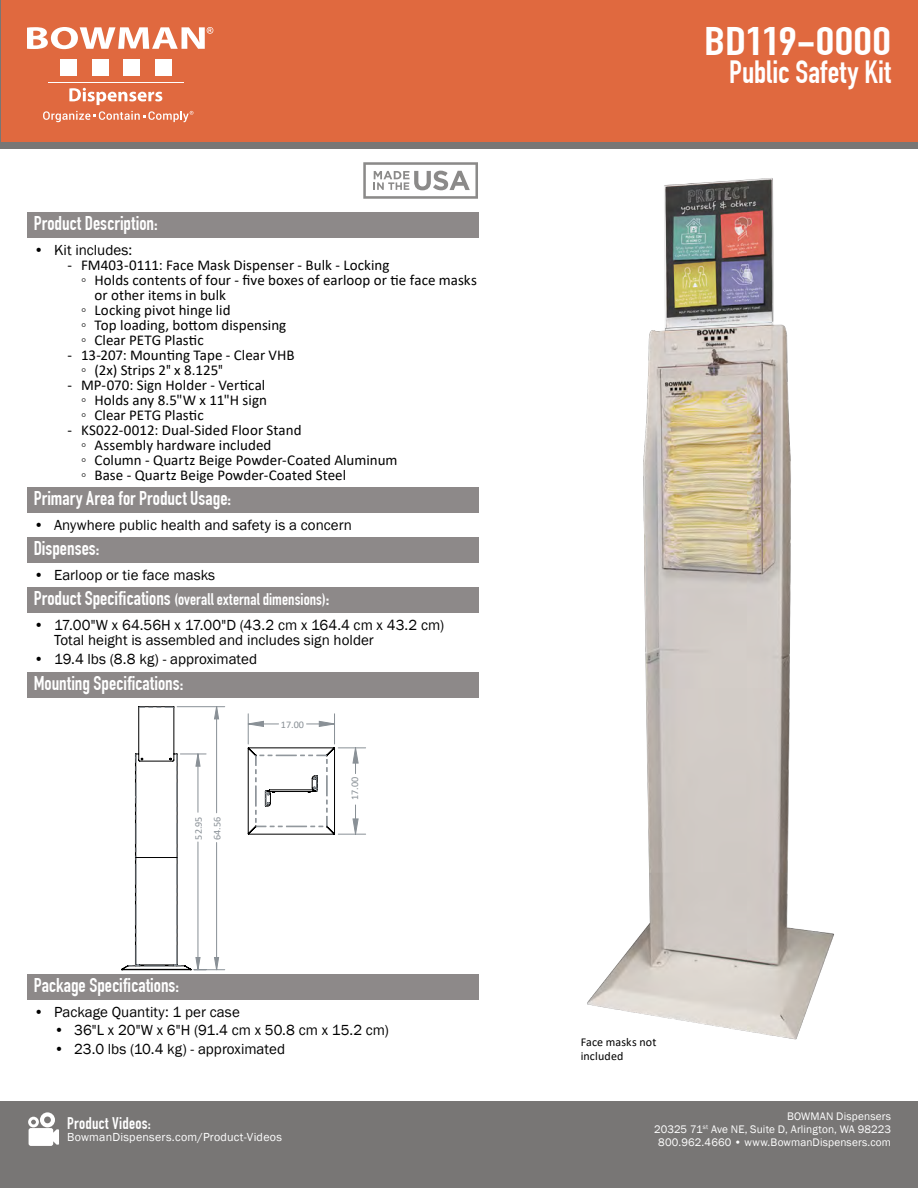
<style>
.page{position:relative;width:918px;height:1188px;background:#fff}
.page>*{position:absolute;margin:0;border:0;box-sizing:border-box;transform-origin:0 0}
.t1{font:700 39px "DIN Condensed";letter-spacing:-.01em;color:#fff;scale:1.28 1}
.t2{font:700 31.5px "DIN Condensed";letter-spacing:.01em;color:#fff}
.t3{font:700 19.5px "DIN Condensed";color:#fff}
.t4{font:700 16.5px "DIN Condensed";letter-spacing:.005em;color:#fff}
.t5{font:15px/15px "Calibri";color:#000}
.t6{font:15px/15px "Franklin Gothic";color:#000}
.t7{font:12px "Franklin Gothic";letter-spacing:.02em;color:#fff}
.t8{font:12px/13.5px "Calibri";letter-spacing:.015em;color:#000}
.t9{font:11.25px/12.8px "Franklin Gothic";letter-spacing:.01em;color:#fff;text-align:right}
.t10{font:10.2px/18.6px "Calibri";color:#899096}
.s1{font-family:"Franklin Gothic"}
.s2{font-size:19.5px}
</style>
<div class="page">
<div style="left:0;top:1101px;width:918px;height:87px;background:#787675"></div>
<div style="left:0;top:0;width:918px;height:148px;background:#787675"></div>
<div style="left:2px;top:0;width:916px;height:142px;background:#e0693f"></div>
<svg style="left:69px;top:88px;width:93px;height:17px"></svg>
<hr style="left:48px;top:82px;width:136px;height:1px;background:#fff">
<div style="left:60px;top:60px;width:17px;height:16px;background:#fff"></div>
<div style="left:92px;top:60px;width:17px;height:16px;background:#fff"></div>
<div style="left:123px;top:60px;width:17px;height:16px;background:#fff"></div>
<div style="left:155px;top:60px;width:17px;height:16px;background:#fff"></div>
<svg style="left:27px;top:27px;width:186px;height:22px"></svg>
<svg style="left:43px;top:111px;width:150px;height:11px"></svg>
<svg style="left:28px;top:1112px;width:31px;height:34px"></svg>
<div style="left:27px;top:212px;width:451px;height:26px;background:#8d8989"></div>
<div style="left:27px;top:487px;width:451px;height:26px;background:#8d8989"></div>
<div style="left:27px;top:537px;width:451px;height:26px;background:#8d8989"></div>
<div style="left:27px;top:587px;width:451px;height:26px;background:#8d8989"></div>
<div style="left:27px;top:672px;width:451px;height:26px;background:#8d8989"></div>
<div style="left:27px;top:974px;width:451px;height:26px;background:#8d8989"></div>
<hr style="left:177px;top:706px;width:48px;height:1px;background:#899096">
<hr style="left:194px;top:969px;width:31px;height:1px;background:#899096">
<svg style="left:121px;top:706px;width:98px;height:264px"></svg>
<hr style="left:248px;top:714px;width:1px;height:30px;background:#899096">
<hr style="left:334px;top:714px;width:1px;height:30px;background:#899096">
<svg style="left:248px;top:721px;width:86px;height:6px"></svg>
<svg style="left:248px;top:747px;width:118px;height:88px"></svg>
<hr style="left:135px;top:857px;width:43px;height:1px;background:#000">
<img style="left:563px;top:148px;width:296px;height:892px">
<svg style="left:363px;top:162px;width:115px;height:37px"></svg>
<h3 class="t3" style="left:34px;top:212px;width:125px">Product Description:</h3>
<p class="t6" style="left:34px;top:243px;width:100px">• Kit includes:</p>
<p class="t5" style="left:68px;top:257px;width:324px">- FM403-0111: Face Mask Dispenser - Bulk - Locking</p>
<p class="t5" style="left:81px;top:272px;width:397px">◦ Holds contents of four - five boxes of earloop or tie face masks</p>
<p class="t5" style="left:94px;top:287px;width:133px">or other items in bulk</p>
<p class="t5" style="left:81px;top:302px;width:151px">◦ Locking pivot hinge lid</p>
<p class="t5" style="left:81px;top:317px;width:207px">◦ Top loading, bottom dispensing</p>
<p class="t5" style="left:81px;top:332px;width:124px">◦ Clear PETG Plastic</p>
<p class="t5" style="left:81px;top:347px;width:215px;text-indent:-14px">- 13-207: Mounting Tape - Clear VHB ◦ (2x) Strips 2<span class="s1">"</span> x 8.125<span class="s1">"</span></p>
<p class="t5" style="left:81px;top:377px;width:187px;text-align:justify;text-indent:-14px">- MP-070: Sign Holder - Vertical ◦ Holds any 8.5"W x 11"H sign ◦ Clear PETG Plastic</p>
<p class="t5" style="left:81px;top:422px;width:318px;text-indent:-14px">- KS022-0012: Dual-Sided Floor Stand<br>◦ Assembly hardware included<br>◦ Column - Quartz Beige Powder-Coated Aluminum ◦ Base - Quartz Beige Powder-Coated Steel</p>
<h3 class="t3" style="left:34px;top:487px;width:199px">Primary Area for Product Usage:</h3>
<p class="t6" style="left:34px;top:518px;width:320px">• Anywhere public health and safety is a concern</p>
<h3 class="t3" style="left:34px;top:537px;width:67px">Dispenses:</h3>
<p class="t6" style="left:34px;top:568px;width:183px">• Earloop or tie face masks</p>
<p class="t4" style="left:34px;top:590px;width:297px"><span class="s2">Product Specifications</span> (overall external dimensions)<span class="s2">:</span></p>
<p class="t6" style="left:54px;top:618px;width:392px;text-indent:-20px">• 17.00"W x 64.56H x 17.00"D (43.2 cm x 164.4 cm x 43.2 cm)<br>Total height is assembled and includes sign holder</p>
<p class="t6" style="left:34px;top:651px;width:225px">• 19.4 lbs (8.8 kg) - approximated</p>
<h3 class="t3" style="left:34px;top:672px;width:151px">Mounting Specifications:</h3>
<p class="t10" style="left:189px;top:840px;width:25px;rotate:-90deg">52.95<br>64.56</p>
<p class="t10" style="left:281px;top:715px;width:25px">17.00</p>
<p class="t10" style="left:345px;top:800px;width:25px;rotate:-90deg">17.00</p>
<h3 class="t3" style="left:34px;top:974px;width:147px">Package Specifications:</h3>
<p class="t6" style="left:34px;top:1005px;width:208px">• Package Quantity: 1 per case</p>
<p class="t6" style="left:54px;top:1023px;width:336px">• 36"L x 20"W x 6"H (91.4 cm x 50.8 cm x 15.2 cm)</p>
<p class="t6" style="left:54px;top:1041px;width:233px">• 23.0 lbs (10.4 kg) - approximated</p>
<p class="t4" style="left:67px;top:1113px;width:85px">Product Videos:</p>
<p class="t7" style="left:67px;top:1129px;width:216px">BowmanDispensers.com/Product-Videos</p>
<h1 class="t1" style="left:704px;top:18px;width:147px">BD119-0000</h1>
<h2 class="t2" style="left:729px;top:54px;width:163px">Public Safety Kit</h2>
<p class="t8" style="left:581px;top:1035px;width:77px">Face masks not included</p>
<p class="t9" style="left:654px;top:1110px;width:238px">BOWMAN Dispensers<br>20325 71<sup>st</sup> Ave NE, Suite D, Arlington, WA 98223<br>800.962.4660 • www.BowmanDispensers.com</p>
</div>
